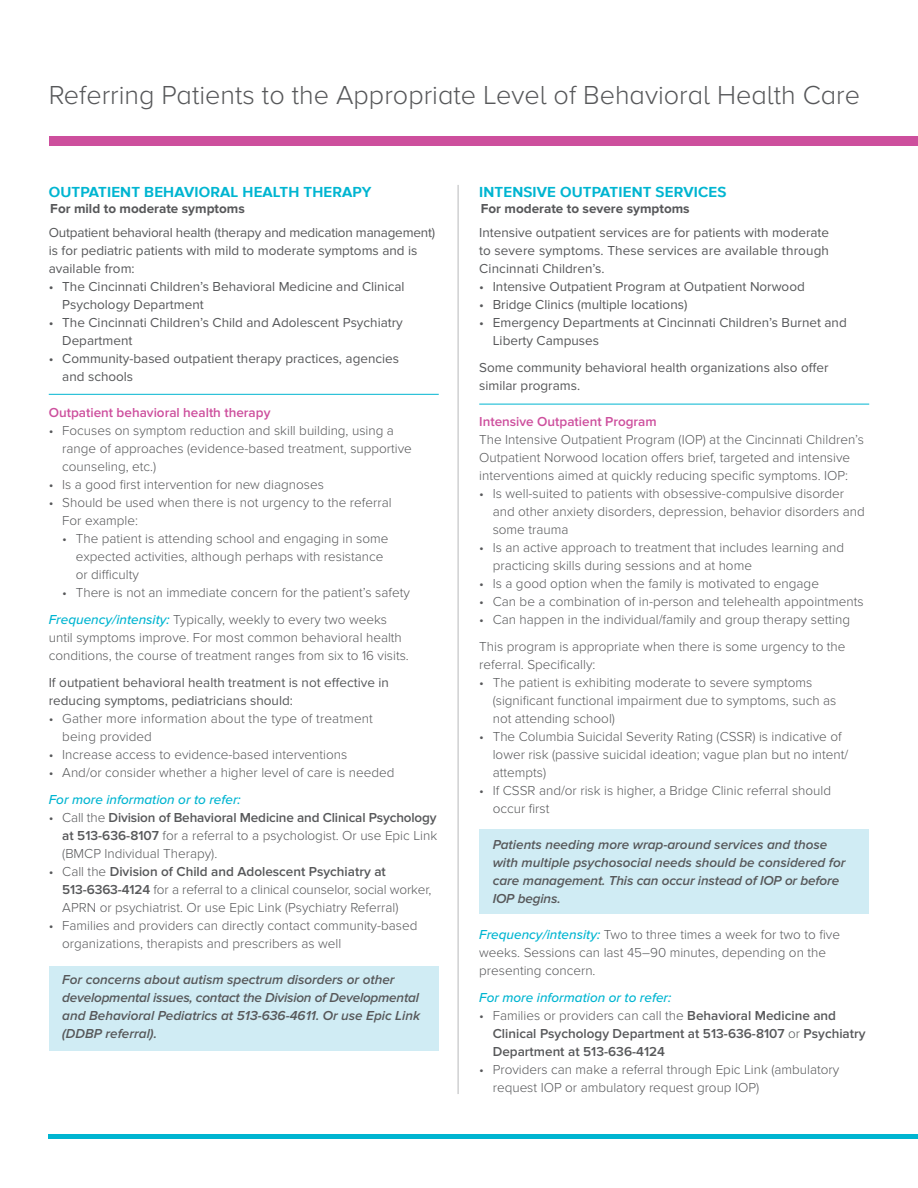
<style>
.page{position:relative;width:918px;height:1188px;background:#fff}
.page>*{position:absolute;margin:0;border:0;box-sizing:border-box;transform-origin:0 0}
.t1{font:300 27px "Proxima Nova A";color:#57585a}
.t2{font:700 15px "Proxima Nova A";letter-spacing:.01em;color:#00b5d1}
.t3{font:300 13.5px/18px "Proxima Nova";color:#57585a}
.t4{font:13.5px/18px "Proxima Nova";color:#57585a}
.t5{font:italic 600 13.5px/18px "Proxima Nova";color:#57585a}
.t6{font:600 13.5px/18px "Proxima Nova";color:#57585a}
.t7{font:600 13.5px "Proxima Nova";color:#cd4f9d}
.t8{font:italic 500 13.5px "Proxima Nova";color:#00b5d1}
.t9{font:700 13.5px "Proxima Nova";color:#57585a}
.s1{font-weight:500;font-style:italic;color:#00b5d1}
.s2{font-weight:600}
.s3{font-weight:300}
</style>
<div class="page">
<div style="left:49px;top:967px;width:390px;height:84px;background:#d0ecf4"></div>
<div style="left:479px;top:829px;width:390px;height:85px;background:#d0ecf4"></div>
<hr style="left:49px;top:394px;width:390px;height:1px;background:#00b5d1">
<div style="left:49px;top:136px;width:869px;height:10px;background:#cd4f9d"></div>
<hr style="left:49px;top:1135px;width:869px;height:4px;background:#00b5d1">
<hr style="left:479px;top:404px;width:390px;height:1px;background:#00b5d1">
<hr style="left:458px;top:185px;width:1px;height:909px;background:#b8b9bc">
<p class="t1" style="left:49px;top:80px;width:813px">Referring Patients to the Appropriate Level of Behavioral Health Care</p>
<p class="t2" style="left:49px;top:183px;width:324px">OUTPATIENT BEHAVIORAL HEALTH THERAPY</p>
<p class="t9" style="left:50px;top:201px;width:196px">For mild to moderate symptoms</p>
<p class="t4" style="left:49px;top:224px;width:388px">Outpatient behavioral health (therapy and medication management) is for pediatric patients with mild to moderate symptoms and is available from:</p>
<p class="t4" style="left:49px;top:278px;width:357px">• The Cincinnati Children’s Behavioral Medicine and Clinical</p>
<p class="t4" style="left:62px;top:296px;width:143px">Psychology Department</p>
<p class="t4" style="left:49px;top:314px;width:356px">• The Cincinnati Children’s Child and Adolescent Psychiatry</p>
<p class="t4" style="left:62px;top:332px;width:72px">Department</p>
<p class="t4" style="left:49px;top:350px;width:352px">• Community-based outpatient therapy practices, agencies</p>
<p class="t4" style="left:62px;top:368px;width:72px">and schools</p>
<p class="t7" style="left:49px;top:405px;width:223px">Outpatient behavioral health therapy</p>
<p class="t3" style="left:49px;top:422px;width:347px">• Focuses on symptom reduction and skill building, using a</p>
<p class="t3" style="left:62px;top:440px;width:351px">range of approaches (evidence-based treatment, supportive counseling, etc.)</p>
<p class="t3" style="left:49px;top:476px;width:277px">• Is a good first intervention for new diagnoses</p>
<p class="t3" style="left:49px;top:494px;width:344px">• Should be used when there is not urgency to the referral</p>
<p class="t3" style="left:62px;top:512px;width:77px">For example:</p>
<p class="t3" style="left:62px;top:530px;width:328px">• The patient is attending school and engaging in some</p>
<p class="t3" style="left:76px;top:548px;width:309px">expected activities, although perhaps with resistance</p>
<p class="t3" style="left:76px;top:566px;width:65px">or difficulty</p>
<p class="t3" style="left:62px;top:584px;width:349px">• There is not an immediate concern for the patient’s safety</p>
<p class="t3" style="left:49px;top:611px;width:340px"><span class="s1">Frequency/intensity:</span> Typically, weekly to every two weeks</p>
<p class="t3" style="left:49px;top:629px;width:355px">until symptoms improve. For most common behavioral health</p>
<p class="t3" style="left:49px;top:647px;width:362px">conditions, the course of treatment ranges from six to 16 visits.</p>
<p class="t4" style="left:49px;top:674px;width:342px">If outpatient behavioral health treatment is not effective in</p>
<p class="t4" style="left:49px;top:692px;width:246px">reducing symptoms, pediatricians should:</p>
<p class="t3" style="left:49px;top:710px;width:326px">• Gather more information about the type of treatment</p>
<p class="t3" style="left:62px;top:728px;width:91px">being provided</p>
<p class="t3" style="left:49px;top:746px;width:300px">• Increase access to evidence-based interventions</p>
<p class="t3" style="left:49px;top:764px;width:347px">• And/or consider whether a higher level of care is needed</p>
<p class="t8" style="left:49px;top:792px;width:194px">For more information or to refer:</p>
<p class="t3" style="left:62px;top:809px;width:376px;text-align:justify;text-indent:-14px">• Call the <span class="s2">Division of Behavioral Medicine and Clinical Psychology at 513-636-8107</span> for a referral to a psychologist. Or use Epic Link (BMCP Individual Therapy).</p>
<p class="t6" style="left:49px;top:863px;width:339px"><span class="s3">• Call the</span> Division of Child and Adolescent Psychiatry at</p>
<p class="t3" style="left:62px;top:881px;width:371px"><span class="s2">513-6363-4124</span> for a referral to a clinical counselor, social worker,<br>APRN or psychiatrist. Or use Epic Link (Psychiatry Referral)</p>
<p class="t3" style="left:62px;top:917px;width:357px;text-indent:-14px">• Families and providers can directly contact community-based organizations, therapists and prescribers as well</p>
<p class="t5" style="left:62px;top:971px;width:360px">For concerns about autism spectrum disorders or other developmental issues, contact the Division of Developmental and Behavioral Pediatrics at 513-636-4611. Or use Epic Link (DDBP referral).</p>
<p class="t2" style="left:479px;top:183px;width:249px">INTENSIVE OUTPATIENT SERVICES</p>
<p class="t9" style="left:481px;top:201px;width:210px">For moderate to severe symptoms</p>
<p class="t4" style="left:479px;top:224px;width:351px">Intensive outpatient services are for patients with moderate</p>
<p class="t4" style="left:479px;top:242px;width:351px">to severe symptoms. These services are available through</p>
<p class="t4" style="left:479px;top:260px;width:127px">Cincinnati Children’s.</p>
<p class="t4" style="left:479px;top:278px;width:327px">• Intensive Outpatient Program at Outpatient Norwood</p>
<p class="t4" style="left:479px;top:296px;width:210px">• Bridge Clinics (multiple locations)</p>
<p class="t4" style="left:493px;top:314px;width:356px;text-indent:-14px">• Emergency Departments at Cincinnati Children’s Burnet and<br>Liberty Campuses</p>
<p class="t4" style="left:479px;top:359px;width:351px">Some community behavioral health organizations also offer</p>
<p class="t4" style="left:479px;top:377px;width:102px">similar programs.</p>
<p class="t7" style="left:479px;top:414px;width:179px">Intensive Outpatient Program</p>
<p class="t3" style="left:479px;top:431px;width:386px">The Intensive Outpatient Program (IOP) at the Cincinnati Children’s<br>Outpatient Norwood location offers brief, targeted and intensive interventions aimed at quickly reducing specific symptoms. IOP:</p>
<p class="t3" style="left:493px;top:485px;width:374px;text-indent:-14px">• Is well-suited to patients with obsessive-compulsive disorder and other anxiety disorders, depression, behavior disorders and some trauma</p>
<p class="t3" style="left:493px;top:539px;width:353px;text-indent:-14px">• Is an active approach to treatment that includes learning and practicing skills during sessions and at home</p>
<p class="t3" style="left:479px;top:575px;width:341px">• Is a good option when the family is motivated to engage</p>
<p class="t3" style="left:479px;top:593px;width:386px">• Can be a combination of in-person and telehealth appointments</p>
<p class="t3" style="left:479px;top:611px;width:372px">• Can happen in the individual/family and group therapy setting</p>
<p class="t3" style="left:479px;top:638px;width:368px">This program is appropriate when there is some urgency to the referral. Specifically:</p>
<p class="t3" style="left:479px;top:674px;width:335px">• The patient is exhibiting moderate to severe symptoms</p>
<p class="t3" style="left:493px;top:692px;width:345px">(significant functional impairment due to symptoms, such as</p>
<p class="t3" style="left:493px;top:710px;width:124px">not attending school)</p>
<p class="t3" style="left:493px;top:728px;width:357px;text-indent:-14px">• The Columbia Suicidal Severity Rating (CSSR) is indicative of lower risk (passive suicidal ideation; vague plan but no intent/ attempts)</p>
<p class="t3" style="left:479px;top:782px;width:353px">• If CSSR and/or risk is higher, a Bridge Clinic referral should</p>
<p class="t3" style="left:493px;top:800px;width:58px">occur first</p>
<p class="t5" style="left:493px;top:836px;width:354px">Patients needing more wrap-around services and those with multiple psychosocial needs should be considered for care management. This can occur instead of IOP or before IOP begins.</p>
<p class="t3" style="left:479px;top:926px;width:362px"><span class="s1">Frequency/intensity:</span> Two to three times a week for two to five weeks. Sessions can last 45–90 minutes, depending on the</p>
<p class="t3" style="left:479px;top:962px;width:118px">presenting concern.</p>
<p class="t8" style="left:479px;top:990px;width:194px">For more information or to refer:</p>
<p class="t6" style="left:493px;top:1007px;width:374px;text-indent:-14px"><span class="s3">• Families or providers can call the</span> Behavioral Medicine and<br>Clinical Psychology Department at 513-636-8107 <span class="s3">or</span> Psychiatry<br>Department at 513-636-4124</p>
<p class="t3" style="left:493px;top:1061px;width:348px;text-indent:-14px">• Providers can make a referral through Epic Link (ambulatory request IOP or ambulatory request group IOP)</p>
</div>
